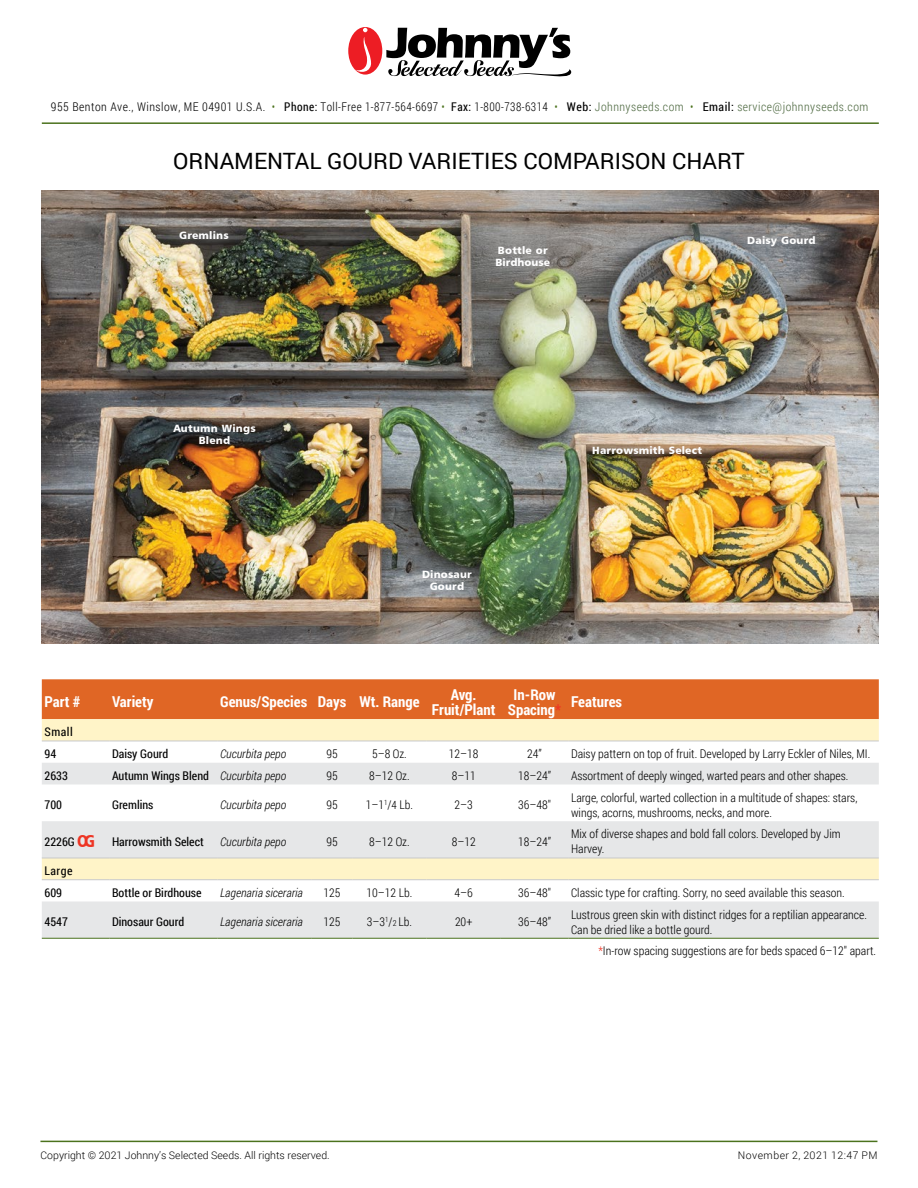
<style>
.page{position:relative;width:918px;height:1188px;background:#fff}
.page>*{position:absolute;margin:0;border:0;box-sizing:border-box;transform-origin:0 0}
.t1{font:22.5px "Roboto";color:#000}
.Product_Table_Head{font:700 15px/15px "Roboto Condensed";color:#fff;text-align:center}
.Product_Table_Conten{font:300 12px/15px "Roboto Condensed";color:#000}
.Product_Table_Conten-2{font:300 12px "Roboto Condensed";letter-spacing:.04em;color:#000}
.Product_Table_Conten-3{font:12px "Roboto Condensed";color:#000}
.Product_Table_Conten-4{font:italic 300 12px "Roboto Condensed";color:#000}
.Caption-Image{font:10.5px/12px "Humanist 777 BT Black B";letter-spacing:.02em;color:#fff;text-align:center}
.t2{font:300 10.5px "Roboto";color:#000}
.t3{font:300 10.5px "Roboto";letter-spacing:.045em;color:#000}
.Caption-Image-2{font:10.5px/12px "Humanist 777 BT Black B";color:#fff}
.s1{color:#4b721d}
.s2{font-weight:400}
.s3{color:#506b43}
.s4{color:#ee3524}
.s5{font-size:11.25px}
.s6{font-size:8.25px}
</style>
<div class="page">
<svg style="left:386px;top:28px;width:185px;height:48px"></svg>
<div style="left:348px;top:27px;width:34px;height:48px;background:#ed1d24;border-radius:50%"></div>
<svg style="left:355px;top:28px;width:17px;height:44px"></svg>
<hr style="left:42px;top:122px;width:837px;height:2px;background:#4b721d">
<hr style="left:40px;top:1141px;width:837px;height:1px;background:#4b721d">
<div style="left:42px;top:679px;width:837px;height:40px;background:#e06625"></div>
<div style="left:42px;top:719px;width:837px;height:22px;background:#fff4c8"></div>
<svg style="left:42px;top:763px;width:837px;height:175px;fill:#e6e7e8"></svg>
<hr style="left:42px;top:741px;width:67px;height:1px;background:#c7c8ca">
<hr style="left:109px;top:741px;width:108px;height:1px;background:#c7c8ca">
<hr style="left:217px;top:741px;width:95px;height:1px;background:#c7c8ca">
<hr style="left:312px;top:741px;width:40px;height:1px;background:#c7c8ca">
<hr style="left:352px;top:741px;width:75px;height:1px;background:#c7c8ca">
<hr style="left:427px;top:741px;width:74px;height:1px;background:#c7c8ca">
<hr style="left:501px;top:741px;width:67px;height:1px;background:#c7c8ca">
<hr style="left:568px;top:741px;width:311px;height:1px;background:#c7c8ca">
<hr style="left:42px;top:858px;width:67px;height:1px;background:#c7c8ca">
<hr style="left:109px;top:858px;width:108px;height:1px;background:#c7c8ca">
<hr style="left:217px;top:858px;width:95px;height:1px;background:#c7c8ca">
<hr style="left:312px;top:858px;width:40px;height:1px;background:#c7c8ca">
<hr style="left:352px;top:858px;width:75px;height:1px;background:#c7c8ca">
<hr style="left:427px;top:858px;width:74px;height:1px;background:#c7c8ca">
<hr style="left:501px;top:858px;width:67px;height:1px;background:#c7c8ca">
<hr style="left:568px;top:858px;width:311px;height:1px;background:#c7c8ca">
<hr style="left:42px;top:879px;width:67px;height:1px;background:#c7c8ca">
<hr style="left:109px;top:879px;width:108px;height:1px;background:#c7c8ca">
<hr style="left:217px;top:879px;width:95px;height:1px;background:#c7c8ca">
<hr style="left:312px;top:879px;width:40px;height:1px;background:#c7c8ca">
<hr style="left:352px;top:879px;width:75px;height:1px;background:#c7c8ca">
<hr style="left:427px;top:879px;width:74px;height:1px;background:#c7c8ca">
<hr style="left:501px;top:879px;width:67px;height:1px;background:#c7c8ca">
<hr style="left:568px;top:879px;width:311px;height:1px;background:#c7c8ca">
<hr style="left:42px;top:938px;width:67px;height:1px;background:#4b721d">
<hr style="left:109px;top:938px;width:108px;height:1px;background:#4b721d">
<hr style="left:217px;top:938px;width:95px;height:1px;background:#4b721d">
<hr style="left:312px;top:938px;width:40px;height:1px;background:#4b721d">
<hr style="left:352px;top:938px;width:75px;height:1px;background:#4b721d">
<hr style="left:427px;top:938px;width:74px;height:1px;background:#4b721d">
<hr style="left:501px;top:938px;width:67px;height:1px;background:#4b721d">
<hr style="left:568px;top:938px;width:311px;height:1px;background:#4b721d">
<img style="left:41px;top:191px;width:838px;height:453px">
<svg style="left:78px;top:835px;width:16px;height:12px"></svg>
<p class="Product_Table_Conten-2" style="left:51px;top:99px;width:819px">955 Benton Ave., Winslow, ME 04901 U.S.A. <span class="s1">•</span> <span class="s2">Phone:</span> Toll-Free 1-877-564-6697 <span class="s1">•</span> <span class="s2">Fax:</span> 1-800-738-6314 <span class="s1">•</span> <span class="s2">Web:</span> <span class="s3">Johnnyseeds.com</span> <span class="s1">•</span> <span class="s2">Email:</span> <span class="s3">service@johnnyseeds.com</span></p>
<p class="t1" style="left:173px;top:145px;width:573px">ORNAMENTAL GOURD VARIETIES COMPARISON CHART</p>
<p class="Caption-Image" style="left:179px;top:229px;width:51px">Gremlins</p>
<p class="Caption-Image-2" style="left:496px;top:244px;width:56px">Bottle or<br>Birdhouse</p>
<p class="Caption-Image" style="left:747px;top:234px;width:70px">Daisy Gourd</p>
<p class="Caption-Image" style="left:173px;top:422px;width:84px">Autumn Wings<br>Blend</p>
<p class="Caption-Image" style="left:592px;top:444px;width:111px">Harrowsmith Select</p>
<p class="Caption-Image" style="left:422px;top:569px;width:51px">Dinosaur</p>
<p class="Caption-Image" style="left:430px;top:581px;width:36px">Gourd</p>
<p class="Product_Table_Head" style="left:45px;top:694px;width:37px">Part #</p>
<p class="Product_Table_Head" style="left:112px;top:694px;width:43px">Variety</p>
<p class="Product_Table_Head" style="left:220px;top:694px;width:89px">Genus/Species</p>
<p class="Product_Table_Head" style="left:318px;top:694px;width:30px">Days</p>
<p class="Product_Table_Head" style="left:359px;top:694px;width:62px">Wt. Range</p>
<p class="Product_Table_Head" style="left:451px;top:686px;width:27px">Avg.</p>
<p class="Product_Table_Head" style="left:432px;top:701px;width:65px">Fruit/Plant</p>
<p class="Product_Table_Head" style="left:508px;top:686px;width:55px">In-Row<br>Spacing<span class="s4">*</span></p>
<p class="Product_Table_Head" style="left:571px;top:694px;width:53px">Features</p>
<p class="Product_Table_Conten-3" style="left:45px;top:724px;width:30px">Small</p>
<p class="Product_Table_Conten-3" style="left:45px;top:746px;width:13px">94</p>
<p class="Product_Table_Conten-3" style="left:112px;top:746px;width:58px">Daisy Gourd</p>
<p class="Product_Table_Conten-4" style="left:220px;top:746px;width:68px">Cucurbita pepo</p>
<p class="Product_Table_Conten" style="left:326px;top:746px;width:13px">95</p>
<p class="Product_Table_Conten" style="left:372px;top:746px;width:36px">5–8 Oz.</p>
<p class="Product_Table_Conten" style="left:449px;top:746px;width:31px">12–18</p>
<p class="Product_Table_Conten" style="left:527px;top:746px;width:16px">24”</p>
<p class="Product_Table_Conten" style="left:571px;top:746px;width:301px">Daisy pattern on top of fruit. Developed by Larry Eckler of Niles, MI.</p>
<p class="Product_Table_Conten-3" style="left:45px;top:767px;width:25px">2633</p>
<p class="Product_Table_Conten-3" style="left:112px;top:767px;width:99px">Autumn Wings Blend</p>
<p class="Product_Table_Conten-4" style="left:220px;top:767px;width:68px">Cucurbita pepo</p>
<p class="Product_Table_Conten" style="left:326px;top:768px;width:13px">95</p>
<p class="Product_Table_Conten" style="left:369px;top:768px;width:42px">8–12 Oz.</p>
<p class="Product_Table_Conten" style="left:452px;top:768px;width:25px">8–11</p>
<p class="Product_Table_Conten" style="left:518px;top:768px;width:34px">18–24”</p>
<p class="Product_Table_Conten" style="left:571px;top:768px;width:279px">Assortment of deeply winged, warted pears and other shapes.</p>
<p class="Product_Table_Conten-3" style="left:45px;top:797px;width:19px">700</p>
<p class="Product_Table_Conten-3" style="left:112px;top:797px;width:43px">Gremlins</p>
<p class="Product_Table_Conten-4" style="left:220px;top:797px;width:68px">Cucurbita pepo</p>
<p class="Product_Table_Conten" style="left:326px;top:797px;width:13px">95</p>
<p class="Product_Table_Conten" style="left:366px;top:797px;width:49px">1–1<sup>1</sup>/<span class="s5">4</span> Lb.</p>
<p class="Product_Table_Conten" style="left:455px;top:797px;width:20px">2–3</p>
<p class="Product_Table_Conten" style="left:518px;top:797px;width:34px">36–48"</p>
<p class="Product_Table_Conten" style="left:571px;top:789px;width:288px">Large, colorful, warted collection in a multitude of shapes: stars, wings, acorns, mushrooms, necks, and more.</p>
<p class="Product_Table_Conten-3" style="left:45px;top:833px;width:32px">2226G</p>
<p class="Product_Table_Conten-3" style="left:112px;top:833px;width:93px">Harrowsmith Select</p>
<p class="Product_Table_Conten-4" style="left:220px;top:833px;width:68px">Cucurbita pepo</p>
<p class="Product_Table_Conten" style="left:326px;top:834px;width:13px">95</p>
<p class="Product_Table_Conten" style="left:369px;top:834px;width:42px">8–12 Oz.</p>
<p class="Product_Table_Conten" style="left:452px;top:834px;width:25px">8–12</p>
<p class="Product_Table_Conten" style="left:518px;top:834px;width:34px">18–24”</p>
<p class="Product_Table_Conten" style="left:571px;top:826px;width:271px">Mix of diverse shapes and bold fall colors. Developed by Jim<br>Harvey.</p>
<p class="Product_Table_Conten-3" style="left:45px;top:863px;width:29px">Large</p>
<p class="Product_Table_Conten-3" style="left:45px;top:884px;width:19px">609</p>
<p class="Product_Table_Conten-3" style="left:112px;top:884px;width:91px">Bottle or Birdhouse</p>
<p class="Product_Table_Conten-4" style="left:220px;top:884px;width:84px">Lagenaria siceraria</p>
<p class="Product_Table_Conten" style="left:324px;top:885px;width:18px">125</p>
<p class="Product_Table_Conten" style="left:367px;top:885px;width:47px">10–12 Lb.</p>
<p class="Product_Table_Conten" style="left:455px;top:885px;width:20px">4–6</p>
<p class="Product_Table_Conten" style="left:518px;top:885px;width:34px">36–48"</p>
<p class="Product_Table_Conten" style="left:571px;top:885px;width:275px">Classic type for crafting. Sorry, no seed available this season.</p>
<p class="Product_Table_Conten-3" style="left:45px;top:914px;width:25px">4547</p>
<p class="Product_Table_Conten-3" style="left:112px;top:914px;width:74px">Dinosaur Gourd</p>
<p class="Product_Table_Conten-4" style="left:220px;top:914px;width:84px">Lagenaria siceraria</p>
<p class="Product_Table_Conten" style="left:324px;top:914px;width:18px">125</p>
<p class="Product_Table_Conten" style="left:367px;top:914px;width:47px">3–3<sup>1</sup>/<span class="s6">2</span> Lb.</p>
<p class="Product_Table_Conten" style="left:455px;top:914px;width:19px">20+</p>
<p class="Product_Table_Conten" style="left:518px;top:914px;width:34px">36–48”</p>
<p class="Product_Table_Conten" style="left:571px;top:906px;width:297px">Lustrous green skin with distinct ridges for a reptilian appearance.<br>Can be dried like a bottle gourd.</p>
<p class="Product_Table_Conten" style="left:598px;top:943px;width:279px"><span class="s4">*</span>In-row spacing suggestions are for beds spaced 6–12" apart.</p>
<p class="t2" style="left:41px;top:1148px;width:291px">Copyright © 2021 Johnny’s Selected Seeds. All rights reserved.</p>
<p class="t3" style="left:738px;top:1148px;width:141px">November 2, 2021 12:47 PM</p>
</div>
